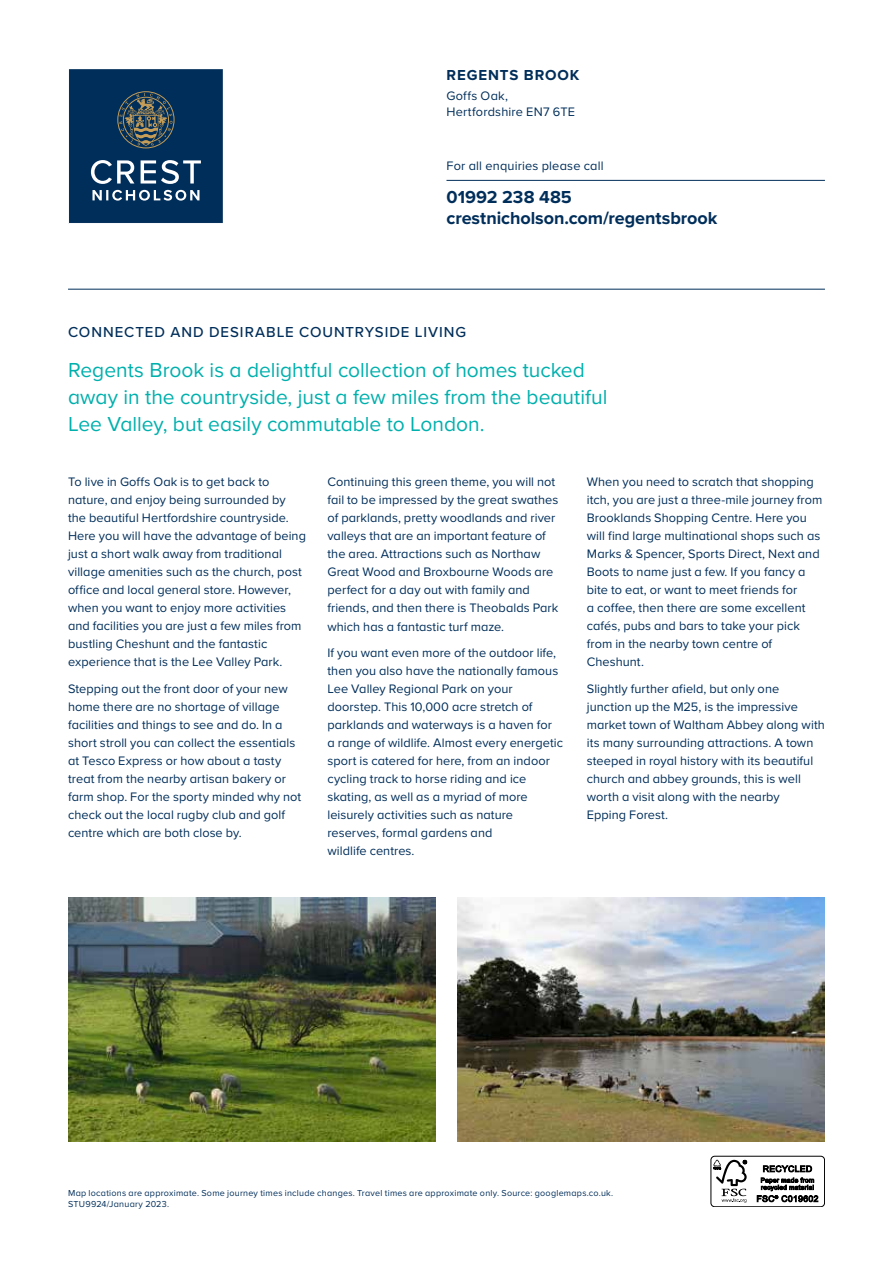
<style>
.page{position:relative;width:893px;height:1263px;background:#fff}
.page>*{position:absolute;margin:0;border:0;box-sizing:border-box;transform-origin:0 0}
.t1{font:21px/27px "Proxima Nova";color:#00b0ad}
.t2{font:700 18px/21px "Proxima Nova";color:#002e5a}
.t3{font:500 15px "Proxima Nova";letter-spacing:.065em;color:#002e5a}
.t4{font:700 15px "Proxima Nova";letter-spacing:.06em;color:#002e5a}
.t5{font:12.75px/18px "Proxima Nova";letter-spacing:.005em;color:#002e5a}
.t6{font:9px/10.5px "Proxima Nova";letter-spacing:.025em;color:#002e5a}
</style>
<div class="page">
<svg style="left:68px;top:69px;width:155px;height:155px"></svg>
<hr style="left:68px;top:289px;width:757px;height:1px;background:#002e5a">
<img style="left:457px;top:898px;width:368px;height:243px">
<img style="left:68px;top:898px;width:368px;height:243px">
<hr style="left:446px;top:180px;width:379px;height:1px;background:#002e5a">
<div style="left:710px;top:1156px;width:115px;height:51px;border:1px solid #000;border-radius:4px"></div>
<svg style="left:713px;top:1160px;width:34px;height:43px"></svg>
<svg style="left:757px;top:1165px;width:61px;height:37px"></svg>
<p class="t4" style="left:446px;top:64px;width:134px">REGENTS BROOK</p>
<p class="t5" style="left:446px;top:87px;width:130px;line-height:15.8px">Goffs Oak,<br>Hertfordshire EN7 6TE</p>
<p class="t5" style="left:446px;top:156px;width:159px">For all enquiries please call</p>
<p class="t2" style="left:446px;top:186px;width:273px">01992 238 485 crestnicholson.com/regentsbrook</p>
<p class="t3" style="left:68px;top:321px;width:400px">CONNECTED AND DESIRABLE COUNTRYSIDE LIVING</p>
<p class="t1" style="left:68px;top:355px;width:541px">Regents Brook is a delightful collection of homes tucked away in the countryside, just a few miles from the beautiful<br>Lee Valley, but easily commutable to London.</p>
<p class="t5" style="left:68px;top:472px;width:239px">To live in Goffs Oak is to get back to nature, and enjoy being surrounded by the beautiful Hertfordshire countryside.<br>Here you will have the advantage of being just a short walk away from traditional village amenities such as the church, post office and local general store. However, when you want to enjoy more activities and facilities you are just a few miles from bustling Cheshunt and the fantastic experience that is the Lee Valley Park.</p>
<p class="t5" style="left:68px;top:679px;width:235px">Stepping out the front door of your new home there are no shortage of village facilities and things to see and do. In a short stroll you can collect the essentials at Tesco Express or how about a tasty treat from the nearby artisan bakery or farm shop. For the sporty minded why not check out the local rugby club and golf centre which are both close by.</p>
<p class="t5" style="left:327px;top:473px;width:232px">Continuing this green theme, you will not fail to be impressed by the great swathes of parklands, pretty woodlands and river valleys that are an important feature of the area. Attractions such as Northaw Great Wood and Broxbourne Woods are perfect for a day out with family and friends, and then there is Theobalds Park which has a fantastic turf maze.</p>
<p class="t5" style="left:327px;top:643px;width:237px">If you want even more of the outdoor life, then you also have the nationally famous Lee Valley Regional Park on your doorstep. This 10,000 acre stretch of parklands and waterways is a haven for<br>a range of wildlife. Almost every energetic sport is catered for here, from an indoor cycling track to horse riding and ice skating, as well as a myriad of more leisurely activities such as nature reserves, formal gardens and<br>wildlife centres.</p>
<p class="t5" style="left:587px;top:473px;width:237px">When you need to scratch that shopping itch, you are just a three-mile journey from Brooklands Shopping Centre. Here you will find large multinational shops such as Marks &amp; Spencer, Sports Direct, Next and Boots to name just a few. If you fancy a bite to eat, or want to meet friends for<br>a coffee, then there are some excellent cafés, pubs and bars to take your pick from in the nearby town centre of Cheshunt.</p>
<p class="t5" style="left:587px;top:679px;width:240px">Slightly further afield, but only one junction up the M25, is the impressive market town of Waltham Abbey along with its many surrounding attractions. A town steeped in royal history with its beautiful church and abbey grounds, this is well worth a visit along with the nearby<br>Epping Forest.</p>
<p class="t6" style="left:68px;top:1188px;width:547px">Map locations are approximate. Some journey times include changes. Travel times are approximate only. Source: googlemaps.co.uk.<br>STU9924/January 2023.</p>
</div>
